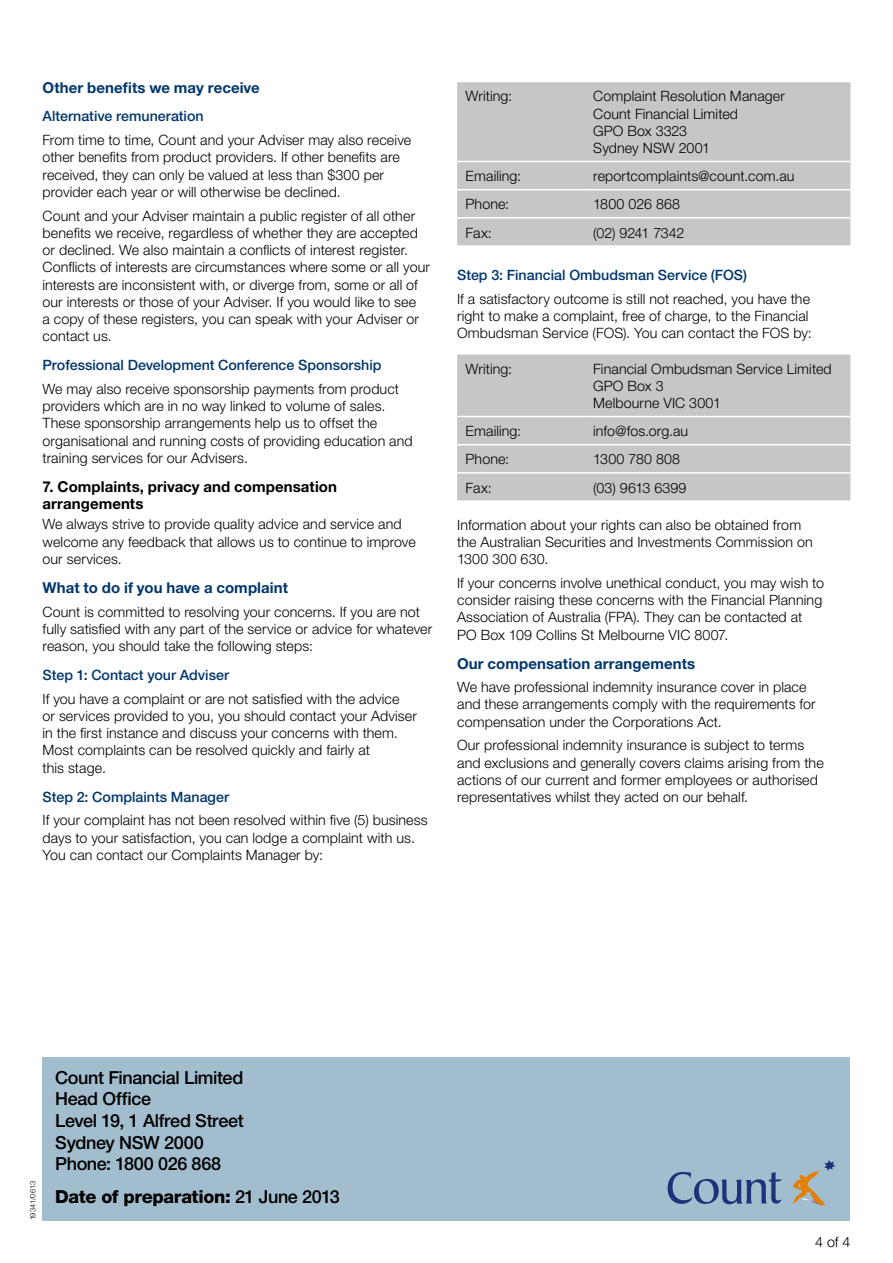
<style>
.page{position:relative;width:893px;height:1263px;background:#fff}
.page>*{position:absolute;margin:0;border:0;box-sizing:border-box;transform-origin:0 0}
.t1{font:500 18px/21.6px "Helvetica Neue LT";letter-spacing:-.02em;color:#000}
.t2{font:800 18px "Helvetica Neue LT";letter-spacing:-.02em;color:#000}
.t3{font:700 15px "Helvetica Neue LT";letter-spacing:.005em;color:#00366c}
.t4{font:700 15px/17.2px "Helvetica Neue LT";letter-spacing:.005em;color:#000}
.t5{font:300 14.25px/17.2px "Helvetica Neue LT";letter-spacing:.01em;color:#000}
.t6{font:500 14.25px "Helvetica Neue LT";color:#00366c}
.t7{font:300 14.25px "Helvetica Neue LT";letter-spacing:-.025em;color:#000}
.t8{font:300 7.5px "Helvetica Neue LT";letter-spacing:-.01em;color:#000}
.s1{font-weight:500}
</style>
<div class="page">
<div style="left:457px;top:82px;width:393px;height:163px;background:#c6c6c6"></div>
<hr style="left:457px;top:161px;width:128px;height:1px;background:#fff">
<hr style="left:585px;top:161px;width:265px;height:1px;background:#fff">
<hr style="left:457px;top:189px;width:128px;height:1px;background:#fff">
<hr style="left:585px;top:189px;width:265px;height:1px;background:#fff">
<hr style="left:457px;top:217px;width:128px;height:2px;background:#fff">
<hr style="left:585px;top:217px;width:265px;height:2px;background:#fff">
<div style="left:457px;top:355px;width:393px;height:145px;background:#c6c6c6"></div>
<hr style="left:457px;top:416px;width:128px;height:1px;background:#fff">
<hr style="left:585px;top:416px;width:265px;height:1px;background:#fff">
<hr style="left:457px;top:444px;width:128px;height:1px;background:#fff">
<hr style="left:585px;top:444px;width:265px;height:1px;background:#fff">
<hr style="left:457px;top:472px;width:128px;height:2px;background:#fff">
<hr style="left:585px;top:472px;width:265px;height:2px;background:#fff">
<div style="left:43px;top:1057px;width:807px;height:163px;background:#a2bdce"></div>
<svg style="left:668px;top:1172px;width:114px;height:32px"></svg>
<svg style="left:792px;top:1160px;width:43px;height:45px"></svg>
<p class="t3" style="left:43px;top:78px;width:219px">Other benefits we may receive</p>
<p class="t6" style="left:43px;top:108px;width:163px">Alternative remuneration</p>
<p class="t5" style="left:43px;top:131px;width:370px">From time to time, Count and your Adviser may also receive other benefits from product providers. If other benefits are received, they can only be valued at less than $300 per provider each year or will otherwise be declined.</p>
<p class="t5" style="left:43px;top:207px;width:389px">Count and your Adviser maintain a public register of all other benefits we receive, regardless of whether they are accepted or declined. We also maintain a conflicts of interest register.<br>Conflicts of interests are circumstances where some or all your interests are inconsistent with, or diverge from, some or all of our interests or those of your Adviser. If you would like to see<br>a copy of these registers, you can speak with your Adviser or contact us.</p>
<p class="t6" style="left:43px;top:357px;width:340px">Professional Development Conference Sponsorship</p>
<p class="t5" style="left:43px;top:380px;width:372px">We may also receive sponsorship payments from product providers which are in no way linked to volume of sales.<br>These sponsorship arrangements help us to offset the organisational and running costs of providing education and training services for our Advisers.</p>
<p class="t4" style="left:43px;top:477px;width:296px">7. Complaints, privacy and compensation arrangements</p>
<p class="t5" style="left:43px;top:515px;width:375px">We always strive to provide quality advice and service and welcome any feedback that allows us to continue to improve our services.</p>
<p class="t3" style="left:43px;top:578px;width:247px">What to do if you have a complaint</p>
<p class="t5" style="left:43px;top:603px;width:391px">Count is committed to resolving your concerns. If you are not fully satisfied with any part of the service or advice for whatever reason, you should take the following steps:</p>
<p class="t6" style="left:43px;top:666px;width:188px">Step 1: Contact your Adviser</p>
<p class="t5" style="left:43px;top:690px;width:376px">If you have a complaint or are not satisfied with the advice<br>or services provided to you, you should contact your Adviser in the first instance and discuss your concerns with them.<br>Most complaints can be resolved quickly and fairly at<br>this stage.</p>
<p class="t6" style="left:43px;top:788px;width:188px">Step 2: Complaints Manager</p>
<p class="t5" style="left:43px;top:811px;width:387px">If your complaint has not been resolved within five (5) business days to your satisfaction, you can lodge a complaint with us.<br>You can contact our Complaints Manager by:</p>
<p class="t5" style="left:466px;top:87px;width:48px">Writing:</p>
<p class="t5" style="left:593px;top:87px;width:193px">Complaint Resolution Manager<br>Count Financial Limited<br>GPO Box 3323<br>Sydney NSW 2001</p>
<p class="t5" style="left:466px;top:167px;width:57px">Emailing:</p>
<p class="t5" style="left:593px;top:167px;width:203px">reportcomplaints@count.com.au</p>
<p class="t5" style="left:466px;top:195px;width:45px">Phone:</p>
<p class="t5" style="left:593px;top:195px;width:88px">1800 026 868</p>
<p class="t5" style="left:466px;top:224px;width:28px">Fax:</p>
<p class="t7" style="left:593px;top:224px;width:93px">(02) 9241 7342</p>
<p class="t6" style="left:457px;top:266px;width:291px">Step 3: Financial Ombudsman Service (FOS)</p>
<p class="t5" style="left:457px;top:290px;width:356px">If a satisfactory outcome is still not reached, you have the right to make a complaint, free of charge, to the Financial<br>Ombudsman Service (FOS). You can contact the FOS by:</p>
<p class="t5" style="left:466px;top:359px;width:48px">Writing:</p>
<p class="t5" style="left:593px;top:359px;width:240px">Financial Ombudsman Service Limited<br>GPO Box 3<br>Melbourne VIC 3001</p>
<p class="t5" style="left:466px;top:422px;width:57px">Emailing:</p>
<p class="t5" style="left:593px;top:422px;width:97px">info@fos.org.au</p>
<p class="t5" style="left:466px;top:450px;width:45px">Phone:</p>
<p class="t5" style="left:593px;top:450px;width:88px">1300 780 808</p>
<p class="t5" style="left:466px;top:479px;width:28px">Fax:</p>
<p class="t5" style="left:593px;top:479px;width:95px">(03) 9613 6399</p>
<p class="t5" style="left:457px;top:516px;width:357px">Information about your rights can also be obtained from the Australian Securities and Investments Commission on<br>1300 300 630.</p>
<p class="t5" style="left:457px;top:574px;width:369px">If your concerns involve unethical conduct, you may wish to consider raising these concerns with the Financial Planning Association of Australia (FPA). They can be contacted at PO Box 109 Collins St Melbourne VIC 8007.</p>
<p class="t3" style="left:457px;top:654px;width:240px">Our compensation arrangements</p>
<p class="t5" style="left:457px;top:678px;width:360px">We have professional indemnity insurance cover in place and these arrangements comply with the requirements for compensation under the Corporations Act.</p>
<p class="t5" style="left:457px;top:736px;width:368px">Our professional indemnity insurance is subject to terms and exclusions and generally covers claims arising from the actions of our current and former employees or authorised representatives whilst they acted on our behalf.</p>
<p class="t8" style="left:28px;top:1220px;width:41px;rotate:-90deg">19341/0613</p>
<p class="t1" style="left:55px;top:1066px;width:190px">Count Financial Limited<br>Head Office<br>Level 19, 1 Alfred Street<br>Sydney NSW 2000<br>Phone: 1800 026 868</p>
<p class="t2" style="left:55px;top:1186px;width:286px">Date of preparation: <span class="s1">21 June 2013</span></p>
<p class="t5" style="left:815px;top:1233px;width:37px">4 of 4</p>
</div>
